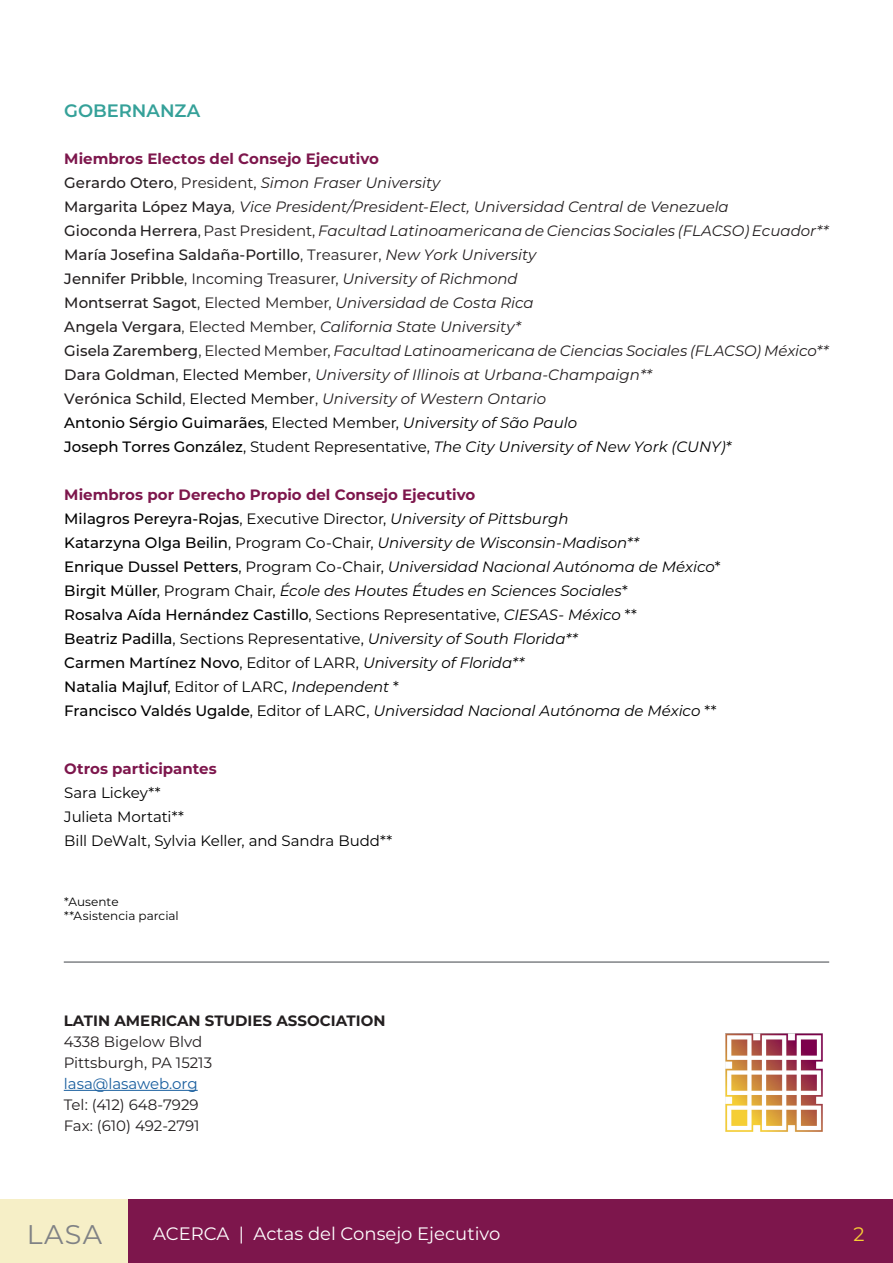
<style>
.page{position:relative;width:893px;height:1263px;background:#fff}
.page>*{position:absolute;margin:0;border:0;box-sizing:border-box;transform-origin:0 0}
.t1{font:27px "Montserrat";color:#808285}
.t2{font:19.5px "Montserrat";color:#f8ce34}
.t3{font:18px "Montserrat";color:#fff}
.t4{font:600 18px "Montserrat";color:#35a199}
.t5{font:italic 15px "Montserrat";color:#231f20}
.t6{font:italic 15px "Montserrat";letter-spacing:-.005em;color:#000}
.t7{font:15px/24px "Montserrat";letter-spacing:-.005em;color:#000}
.t8{font:700 15px "Montserrat";color:#7d164c}
.Cuerpo_de_texto{font:15px "Montserrat";color:#231f20}
.t9{font:500 15px "Montserrat";color:#231f20}
.t10{font:500 15px "Montserrat";color:#000}
.Cuerpo_de_texto_resaltado{font:700 15px "Montserrat";color:#231f20}
.Cuerpo_de_texto-2{font:15px "Montserrat";color:#175d9e}
.t11{font:12px "Montserrat";color:#000}
.s1{font-weight:500;font-style:normal}
.s2{font-style:normal}
.s3{font-weight:400}
.s4{font-weight:400;font-style:italic}
.s5{font-style:normal;color:#000}
.s6{font-weight:500}
.s7{font-style:italic}
</style>
<div class="page">
<div style="left:0;top:1199px;width:129px;height:64px;background:#f6efc7"></div>
<div style="left:129px;top:1199px;width:764px;height:64px;background:#7d164c"></div>
<hr style="left:64px;top:1090px;width:134px;height:1px;background:#175d9e">
<hr style="left:64px;top:961px;width:765px;height:2px;background:#808285">
<img style="left:725px;top:1034px;width:98px;height:98px">
<p class="t4" style="left:64px;top:98px;width:138px">GOBERNANZA</p>
<p class="t8" style="left:64px;top:148px;width:316px">Miembros Electos del Consejo Ejecutivo</p>
<p class="t5" style="left:64px;top:172px;width:377px"><span class="s1">Gerardo Otero</span><span class="s2">, President,</span> Simon Fraser University</p>
<p class="t5" style="left:64px;top:196px;width:666px"><span class="s1">Margarita López Maya</span>, Vice President/President-Elect, Universidad Central de Venezuela</p>
<p class="t5" style="left:64px;top:220px;width:766px"><span class="s1">Gioconda Herrera</span><span class="s2">, Past President,</span> Facultad Latinoamericana de Ciencias Sociales (FLACSO) Ecuador**</p>
<p class="t9" style="left:64px;top:244px;width:474px">María Josefina Saldaña-Portillo<span class="s3">, Treasurer,</span> <span class="s4">New York University</span></p>
<p class="t5" style="left:64px;top:268px;width:455px"><span class="s1">Jennifer Pribble</span><span class="s2">, Incoming Treasurer,</span> University of Richmond</p>
<p class="t5" style="left:64px;top:292px;width:471px"><span class="s1">Montserrat Sagot</span><span class="s2">, Elected Member,</span> Universidad de Costa Rica</p>
<p class="t5" style="left:64px;top:316px;width:458px"><span class="s1">Angela Vergara</span><span class="s2">, Elected Member,</span> California State University*</p>
<p class="t5" style="left:64px;top:340px;width:766px"><span class="s1">Gisela Zaremberg</span><span class="s2">, Elected Member,</span> Facultad Latinoamericana de Ciencias Sociales (FLACSO) México**</p>
<p class="t5" style="left:64px;top:364px;width:589px"><span class="s1">Dara Goldman</span><span class="s2">,</span> <span class="s5">Elected Member</span><span class="s2">,</span> University of Illinois at Urbana-Champaign**</p>
<p class="t5" style="left:64px;top:388px;width:483px"><span class="s1">Verónica Schild</span><span class="s2">,</span> <span class="s5">Elected Member</span><span class="s2">,</span> University of Western Ontario</p>
<p class="t10" style="left:64px;top:412px;width:514px">Antonio Sérgio Guimarães<span class="s3">, Elected Member,</span> <span class="s4">University of São Paulo</span></p>
<p class="t6" style="left:64px;top:436px;width:669px"><span class="s1">Joseph Torres González</span><span class="s2">, Student Representative,</span> The City University of New York (CUNY)*</p>
<p class="t8" style="left:64px;top:484px;width:413px">Miembros por Derecho Propio del Consejo Ejecutivo</p>
<p class="t6" style="left:64px;top:508px;width:506px"><span class="s1">Milagros Pereyra-Rojas</span><span class="s2">, Executive Director,</span> University of Pittsburgh</p>
<p class="t6" style="left:64px;top:532px;width:576px"><span class="s1">Katarzyna Olga Beilin</span><span class="s2">, Program Co-Chair,</span> University de Wisconsin-Madison**</p>
<p class="t6" style="left:64px;top:556px;width:658px"><span class="s1">Enrique Dussel Petters</span><span class="s2">, Program Co-Chair,</span> Universidad Nacional Autónoma de México<span class="s2">*</span></p>
<p class="t6" style="left:64px;top:580px;width:565px"><span class="s1">Birgit Müller</span><span class="s2">, Program Chair,</span> École des Houtes Études en Sciences Sociales<span class="s2">*</span></p>
<p class="t7" style="left:64px;top:602px;width:574px"><span class="s6">Rosalva Aída Hernández Castillo</span>, Sections Representative, <span class="s7">CIESAS- México</span> **<br><span class="s6">Beatriz Padilla</span>, Sections Representative, <span class="s7">University of South Florida**</span></p>
<p class="t6" style="left:64px;top:652px;width:461px"><span class="s1">Carmen Martínez Novo</span><span class="s2">, Editor of LARR,</span> University of Florida**</p>
<p class="t7" style="left:64px;top:674px;width:336px"><span class="s6">Natalia Majluf</span>, Editor of LARC, <span class="s7">Independent</span> *</p>
<p class="t6" style="left:64px;top:700px;width:654px"><span class="s1">Francisco Valdés Ugalde</span><span class="s2">, Editor of LARC,</span> Universidad Nacional Autónoma de México <span class="s2">**</span></p>
<p class="t8" style="left:64px;top:758px;width:154px">Otros participantes</p>
<p class="t7" style="left:64px;top:780px;width:98px">Sara Lickey**</p>
<p class="t7" style="left:64px;top:804px;width:121px">Julieta Mortati**</p>
<p class="t7" style="left:64px;top:828px;width:329px">Bill DeWalt, Sylvia Keller, and Sandra Budd**</p>
<p class="t11" style="left:64px;top:893px;width:56px">*Ausente</p>
<p class="t11" style="left:64px;top:908px;width:116px">**Asistencia parcial</p>
<p class="Cuerpo_de_texto_resaltado" style="left:64px;top:1010px;width:323px">LATIN AMERICAN STUDIES ASSOCIATION</p>
<p class="Cuerpo_de_texto" style="left:64px;top:1031px;width:140px">4338 Bigelow Blvd</p>
<p class="Cuerpo_de_texto" style="left:64px;top:1052px;width:150px">Pittsburgh, PA 15213</p>
<p class="Cuerpo_de_texto-2" style="left:64px;top:1073px;width:135px">lasa@lasaweb.org</p>
<p class="Cuerpo_de_texto" style="left:64px;top:1094px;width:136px">Tel: (412) 648-7929</p>
<p class="Cuerpo_de_texto" style="left:64px;top:1115px;width:137px">Fax: (610) 492-2791</p>
<p class="t1" style="left:27px;top:1216px;width:77px">LASA</p>
<p class="t3" style="left:153px;top:1221px;width:349px">ACERCA | Actas del Consejo Ejecutivo</p>
<p class="t2" style="left:853px;top:1220px;width:13px">2</p>
</div>
